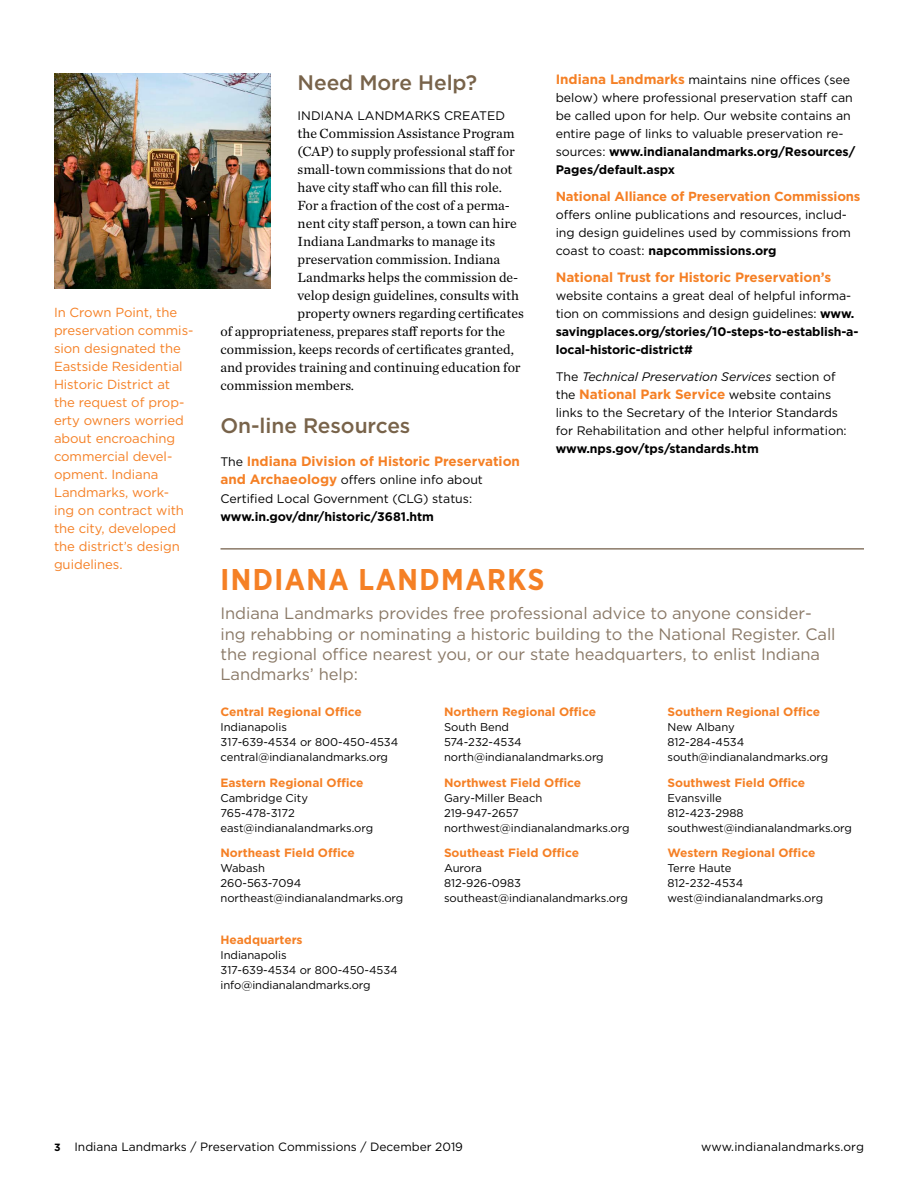
<style>
.page{position:relative;width:918px;height:1188px;background:#fff}
.page>*{position:absolute;margin:0;border:0;box-sizing:border-box;transform-origin:0 0}
.t1{font:700 30px "Gotham Narrow";letter-spacing:.05em;color:#f58025}
.t2{font:500 21px "Gotham";letter-spacing:-.005em;color:#78634a}
.t3{font:16.5px/20.2px "Gotham";letter-spacing:-.005em;color:#8a7967}
.t4{font:13.8px "Chronicle Text G1";letter-spacing:-.005em;color:#000}
.t5{font:700 13.5px "Gotham";letter-spacing:-.005em;color:#f58025}
.t6{font:13.2px/18px "Gotham";letter-spacing:-.005em;color:#f58025}
.t7{font:700 13.2px "Gotham";letter-spacing:-.01em;color:#f58025}
.t8{font:12.3px/18px "Gotham";letter-spacing:-.005em;color:#000}
.t9{font:700 12.3px "Gotham";letter-spacing:-.005em;color:#000}
.t10{font:italic 12.3px "Gotham";letter-spacing:-.005em;color:#000}
.t11{font:700 12px "Gotham";letter-spacing:-.005em;color:#f58025}
.t12{font:12px "Gotham";color:#000}
.t13{font:11.25px/15px "Gotham";letter-spacing:-.005em;color:#000}
.s1{font-weight:400;font-size:12.3px;color:#000}
.s2{font-weight:700;font-size:13.5px;color:#f58025}
.s3{font-weight:700}
.s4{font-style:normal}
.s5{font-weight:700;font-size:10.5px}
</style>
<div class="page">
<img style="left:54px;top:74px;width:217px;height:215px">
<hr style="left:220px;top:548px;width:644px;height:2px;background:#8a7967">
<p class="t6" style="left:54px;top:303px;width:141px">In Crown Point, the preservation commis&shy;sion designated the<br>Eastside Residential<br>Historic District at the request of prop&shy;erty owners worried about encroaching commercial devel&shy;opment. Indiana<br>Landmarks, work-<br>ing on contract with the city, developed the district’s design guidelines.</p>
<h2 class="t2" style="left:298px;top:69px;width:181px">Need More Help?</h2>
<p class="t8" style="left:298px;top:107px;width:209px">INDIANA LANDMARKS CREATED</p>
<p class="t4" style="left:298px;top:123px;width:219px">the Commission Assistance Program</p>
<p class="t4" style="left:298px;top:141px;width:219px">(CAP) to supply professional staff for</p>
<p class="t4" style="left:298px;top:159px;width:216px">small-town commissions that do not</p>
<p class="t4" style="left:298px;top:177px;width:206px">have city staff who can fill this role.</p>
<p class="t4" style="left:298px;top:195px;width:214px">For a fraction of the cost of a perma-</p>
<p class="t4" style="left:298px;top:213px;width:221px">nent city staff person, a town can hire</p>
<p class="t4" style="left:298px;top:231px;width:199px">Indiana Landmarks to manage its</p>
<p class="t4" style="left:298px;top:249px;width:204px">preservation commission. Indiana</p>
<p class="t4" style="left:298px;top:267px;width:222px">Landmarks helps the commission de-</p>
<p class="t4" style="left:298px;top:285px;width:223px">velop design guidelines, consults with</p>
<p class="t4" style="left:298px;top:303px;width:228px">property owners regarding certificates</p>
<p class="t4" style="left:221px;top:321px;width:286px">of appropriateness, prepares staff reports for the</p>
<p class="t4" style="left:221px;top:339px;width:295px">commission, keeps records of certificates granted,</p>
<p class="t4" style="left:221px;top:357px;width:302px">and provides training and continuing education for</p>
<p class="t4" style="left:221px;top:375px;width:135px">commission members.</p>
<h2 class="t2" style="left:220px;top:412px;width:191px">On-line Resources</h2>
<p class="t5" style="left:220px;top:453px;width:301px"><span class="s1">The</span> Indiana Division of Historic Preservation</p>
<p class="t8" style="left:220px;top:471px;width:264px"><span class="s2">and Archaeology</span> offers online info about<br>Certified Local Government (CLG) status:</p>
<p class="t9" style="left:221px;top:508px;width:215px">www.in.gov/dnr/historic/3681.htm</p>
<p class="t8" style="left:556px;top:71px;width:301px"><span class="s2">Indiana Landmarks</span> maintains nine offices (see below) where professional preservation staff can be called upon for help. Our website contains an entire page of links to valuable preservation re&shy;sources: <span class="s3">www.indianalandmarks.org/Resources/ Pages/default.aspx</span></p>
<p class="t7" style="left:556px;top:188px;width:306px">National Alliance of Preservation Commissions</p>
<p class="t8" style="left:556px;top:206px;width:297px">offers online publications and resources, includ&shy;ing design guidelines used by commissions from coast to coast: <span class="s3">napcommissions.org</span></p>
<p class="t5" style="left:556px;top:269px;width:277px">National Trust for Historic Preservation’s</p>
<p class="t8" style="left:556px;top:287px;width:304px">website contains a great deal of helpful informa&shy;tion on commissions and design guidelines: <span class="s3">www. savingplaces.org/stories/10-steps-to-establish-a&shy;local-historic-district#</span></p>
<p class="t10" style="left:556px;top:369px;width:281px"><span class="s4">The</span> Technical Preservation Services <span class="s4">section of</span></p>
<p class="t5" style="left:556px;top:386px;width:277px"><span class="s1">the</span> National Park Service <span class="s1">website contains</span></p>
<p class="t8" style="left:556px;top:404px;width:293px">links to the Secretary of the Interior Standards for Rehabilitation and other helpful information:</p>
<p class="t9" style="left:556px;top:441px;width:205px">www.nps.gov/tps/standards.htm</p>
<h1 class="t1" style="left:220px;top:560px;width:325px">INDIANA LANDMARKS</h1>
<p class="t3" style="left:220px;top:603px;width:617px">Indiana Landmarks provides free professional advice to anyone consider&shy;ing rehabbing or nominating a historic building to the National Register. Call the regional office nearest you, or our state headquarters, to enlist Indiana Landmarks’ help:</p>
<p class="t11" style="left:220px;top:704px;width:143px">Central Regional Office</p>
<p class="t13" style="left:220px;top:720px;width:179px">Indianapolis<br>317-639-4534 or 800-450-4534 central@indianalandmarks.org</p>
<p class="t11" style="left:220px;top:775px;width:145px">Eastern Regional Office</p>
<p class="t13" style="left:220px;top:790px;width:154px">Cambridge City<br>765-478-3172 east@indianalandmarks.org</p>
<p class="t11" style="left:220px;top:845px;width:136px">Northeast Field Office</p>
<p class="t13" style="left:220px;top:861px;width:184px">Wabash<br>260-563-7094 northeast@indianalandmarks.org</p>
<p class="t11" style="left:220px;top:932px;width:84px">Headquarters</p>
<p class="t13" style="left:220px;top:947px;width:179px">Indianapolis<br>317-639-4534 or 800-450-4534 info@indianalandmarks.org</p>
<p class="t11" style="left:444px;top:704px;width:154px">Northern Regional Office</p>
<p class="t13" style="left:444px;top:720px;width:161px">South Bend<br>574-232-4534 north@indianalandmarks.org</p>
<p class="t11" style="left:444px;top:775px;width:139px">Northwest Field Office</p>
<p class="t13" style="left:444px;top:790px;width:187px">Gary-Miller Beach<br>219-947-2657 northwest@indianalandmarks.org</p>
<p class="t11" style="left:444px;top:845px;width:137px">Southeast Field Office</p>
<p class="t13" style="left:444px;top:861px;width:185px">Aurora<br>812-926-0983 southeast@indianalandmarks.org</p>
<p class="t11" style="left:668px;top:704px;width:154px">Southern Regional Office</p>
<p class="t13" style="left:668px;top:720px;width:162px">New Albany<br>812-284-4534 south@indianalandmarks.org</p>
<p class="t11" style="left:668px;top:775px;width:139px">Southwest Field Office</p>
<p class="t13" style="left:668px;top:790px;width:186px">Evansville<br>812-423-2988 southwest@indianalandmarks.org</p>
<p class="t11" style="left:668px;top:845px;width:149px">Western Regional Office</p>
<p class="t13" style="left:668px;top:861px;width:157px">Terre Haute<br>812-232-4534 west@indianalandmarks.org</p>
<p class="t12" style="left:54px;top:1139px;width:411px"><span class="s5">3</span> Indiana Landmarks / Preservation Commissions / December 2019</p>
<p class="t12" style="left:701px;top:1139px;width:164px">www.indianalandmarks.org</p>
</div>
